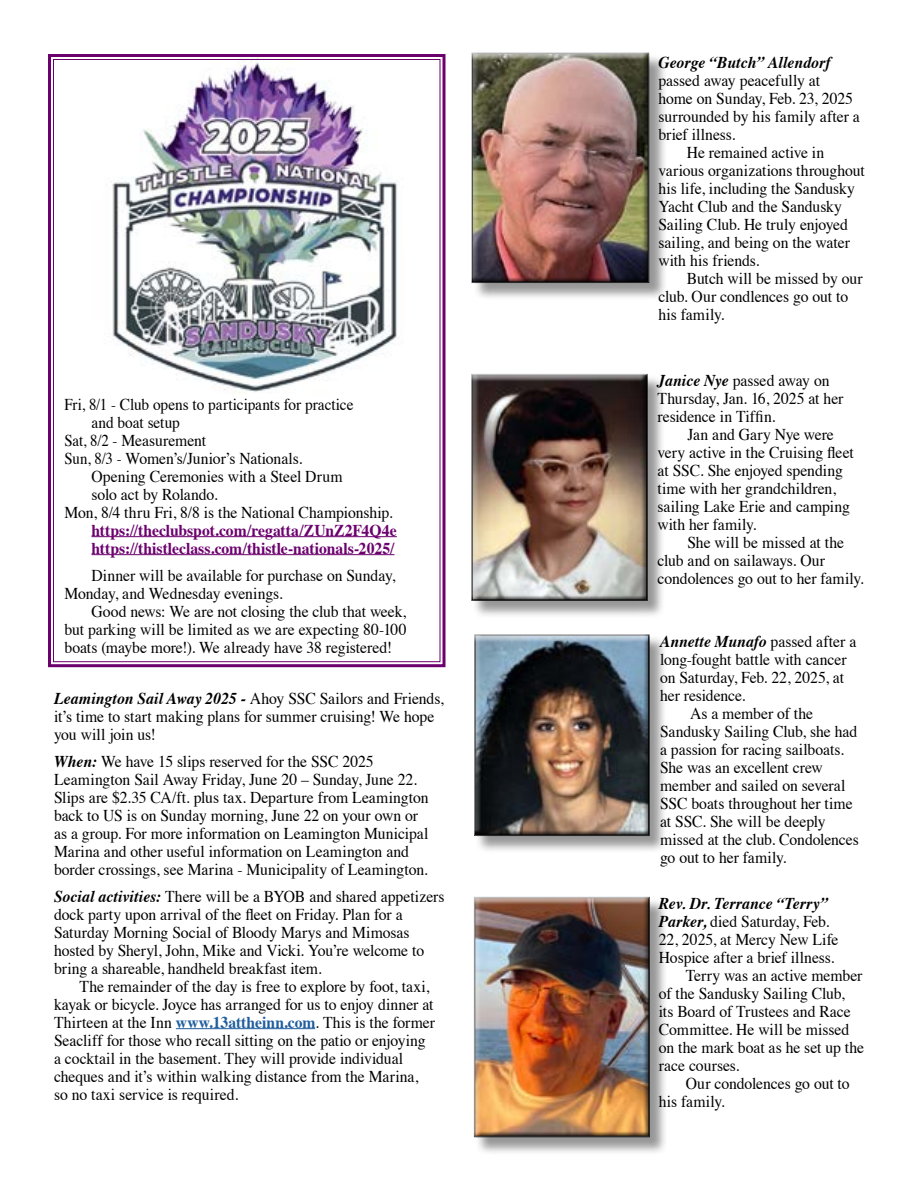
<style>
.page{position:relative;width:918px;height:1188px;background:#fff}
.page>*{position:absolute;margin:0;border:0;box-sizing:border-box;transform-origin:0 0}
.t1{font:16.5px/18px "Times";letter-spacing:-.005em;color:#000;scale:.95 1}
.t2{font:16.5px "Times";letter-spacing:-.005em;color:#000;scale:.9 1}
.t3{font:700 16.5px/18px "Times";color:#6c006e;scale:.95 1}
.t4{font:italic 700 16.5px "Times";letter-spacing:.005em;color:#000;scale:.95 1}
.t5{font:16.5px "Times";letter-spacing:-.005em;color:#000;scale:.93 1}
.s1{font-weight:700;font-style:italic}
.s2{font-weight:700;color:#205d9e}
.s3{font-weight:400;font-style:normal}
</style>
<div class="page">
<hr style="left:176px;top:1028px;width:139px;height:1px;background:#205d9e">
<svg style="left:48px;top:54px;width:398px;height:614px"></svg>
<hr style="left:92px;top:536px;width:305px;height:1px;background:#6c006e">
<hr style="left:92px;top:554px;width:303px;height:1px;background:#6c006e">
<div style="left:473px;top:54px;width:194px;height:246px;background:#000;opacity:.41"></div>
<div style="left:467px;top:48px;width:190px;height:235px;background:#000;opacity:.75"></div>
<div style="left:476px;top:636px;width:192px;height:217px;background:#000;opacity:.41"></div>
<div style="left:470px;top:630px;width:187px;height:207px;background:#000;opacity:.75"></div>
<div style="left:473px;top:375px;width:192px;height:243px;background:#000;opacity:.41"></div>
<div style="left:467px;top:369px;width:188px;height:232px;background:#000;opacity:.75"></div>
<div style="left:475px;top:898px;width:192px;height:257px;background:#000;opacity:.41"></div>
<div style="left:470px;top:892px;width:187px;height:246px;background:#000;opacity:.75"></div>
<p class="t2" style="left:64px;top:389px;width:323px">Fri, 8/1 - Club opens to participants for practice</p>
<p class="t5" style="left:92px;top:407px;width:97px">and boat setup</p>
<p class="t2" style="left:64px;top:425px;width:159px">Sat, 8/2 - Measurement</p>
<p class="t2" style="left:64px;top:443px;width:266px">Sun, 8/3 - Women’s/Junior’s Nationals.</p>
<p class="t1" style="left:91px;top:466px;width:266px">Opening Ceremonies with a Steel Drum</p>
<p class="t1" style="left:91px;top:484px;width:134px">solo act by Rolando.</p>
<p class="t1" style="left:65px;top:502px;width:347px">Mon, 8/4 thru Fri, 8/8 is the National Championship.</p>
<p class="t3" style="left:91px;top:519px;width:323px">https://theclubspot.com/regatta/ZUnZ2F4Q4e https://thistleclass.com/thistle-nationals-2025/</p>
<p class="t1" style="left:65px;top:565px;width:350px;text-indent:27px">Dinner will be available for purchase on Sunday,<br>Monday, and Wednesday evenings.</p>
<p class="t1" style="left:65px;top:601px;width:362px;text-align:justify;text-indent:27px">Good news: We are not closing the club that week, but parking will be limited as we are expecting 80-100 boats (maybe more!). We already have 38 registered!</p>
<p class="t1" style="left:54px;top:688px;width:412px"><span class="s1">Leamington Sail Away 2025 -</span> Ahoy SSC Sailors and Friends, it’s time to start making plans for summer cruising! We hope you will join us!</p>
<p class="t1" style="left:54px;top:751px;width:396px"><span class="s1">When:</span> We have 15 slips reserved for the SSC 2025<br>Leamington Sail Away Friday, June 20 – Sunday, June 22.<br>Slips are $2.35 CA/ft. plus tax. Departure from Leamington back to US is on Sunday morning, June 22 on your own or as a group. For more information on Leamington Municipal Marina and other useful information on Leamington and border crossings, see Marina - Municipality of Leamington.</p>
<p class="t1" style="left:54px;top:886px;width:413px"><span class="s1">Social activities:</span> There will be a BYOB and shared appetizers dock party upon arrival of the fleet on Friday. Plan for a Saturday Morning Social of Bloody Marys and Mimosas hosted by Sheryl, John, Mike and Vicki. You’re welcome to bring a shareable, handheld breakfast item.</p>
<p class="t1" style="left:54px;top:976px;width:403px;text-indent:26px">The remainder of the day is free to explore by foot, taxi, kayak or bicycle. Joyce has arranged for us to enjoy dinner at Thirteen at the Inn <span class="s2">www.13attheinn.com</span>. This is the former Seacliff for those who recall sitting on the patio or enjoying a cocktail in the basement. They will provide individual cheques and it’s within walking distance from the Marina, so no taxi service is required.</p>
<p class="t4" style="left:658px;top:47px;width:183px">George “Butch” Allendorf</p>
<p class="t1" style="left:658px;top:70px;width:172px">passed away peacefully at</p>
<p class="t1" style="left:658px;top:88px;width:206px">home on Sunday, Feb. 23, 2025</p>
<p class="t1" style="left:658px;top:106px;width:214px">surrounded by his family after a</p>
<p class="t1" style="left:658px;top:124px;width:83px">brief illness.</p>
<p class="t1" style="left:687px;top:142px;width:146px">He remained active in</p>
<p class="t1" style="left:658px;top:160px;width:219px">various organizations throughout</p>
<p class="t1" style="left:658px;top:178px;width:208px">his life, including the Sandusky</p>
<p class="t1" style="left:658px;top:196px;width:195px">Yacht Club and the Sandusky</p>
<p class="t1" style="left:658px;top:214px;width:201px">Sailing Club. He truly enjoyed</p>
<p class="t1" style="left:658px;top:232px;width:203px">sailing, and being on the water</p>
<p class="t1" style="left:658px;top:250px;width:108px">with his friends.</p>
<p class="t1" style="left:687px;top:268px;width:187px">Butch will be missed by our</p>
<p class="t1" style="left:658px;top:286px;width:201px">club. Our condlences go out to</p>
<p class="t1" style="left:658px;top:304px;width:71px">his family.</p>
<p class="t1" style="left:658px;top:370px;width:197px"><span class="s1">Janice Nye</span> passed away on<br>Thursday, Jan. 16, 2025 at her residence in Tiffin.</p>
<p class="t1" style="left:658px;top:424px;width:208px;text-indent:30px">Jan and Gary Nye were very active in the Cruising fleet at SSC. She enjoyed spending time with her grandchildren, sailing Lake Erie and camping with her family.</p>
<p class="t1" style="left:658px;top:532px;width:219px;text-indent:30px">She will be missed at the club and on sailaways. Our condolences go out to her family.</p>
<p class="t4" style="left:660px;top:626px;width:208px">Annette Munafo <span class="s3">passed after a</span></p>
<p class="t1" style="left:660px;top:649px;width:198px">long-fought battle with cancer</p>
<p class="t1" style="left:660px;top:667px;width:195px">on Saturday, Feb. 22, 2025, at</p>
<p class="t1" style="left:660px;top:685px;width:91px">her residence.</p>
<p class="t1" style="left:690px;top:703px;width:131px">As a member of the</p>
<p class="t1" style="left:660px;top:721px;width:209px">Sandusky Sailing Club, she had</p>
<p class="t1" style="left:660px;top:739px;width:195px">a passion for racing sailboats.</p>
<p class="t1" style="left:660px;top:757px;width:173px">She was an excellent crew</p>
<p class="t1" style="left:660px;top:775px;width:197px">member and sailed on several</p>
<p class="t1" style="left:660px;top:793px;width:204px">SSC boats throughout her time</p>
<p class="t1" style="left:660px;top:811px;width:176px">at SSC. She will be deeply</p>
<p class="t1" style="left:660px;top:829px;width:211px">missed at the club. Condolences</p>
<p class="t1" style="left:660px;top:847px;width:134px">go out to her family.</p>
<p class="t4" style="left:659px;top:888px;width:180px">Rev. Dr. Terrance “Terry”</p>
<p class="t1" style="left:659px;top:911px;width:181px"><span class="s1">Parker,</span> died Saturday, Feb.</p>
<p class="t1" style="left:659px;top:929px;width:191px">22, 2025, at Mercy New Life</p>
<p class="t1" style="left:659px;top:947px;width:186px">Hospice after a brief illness.</p>
<p class="t1" style="left:686px;top:965px;width:187px">Terry was an active member</p>
<p class="t1" style="left:659px;top:983px;width:197px">of the Sandusky Sailing Club,</p>
<p class="t1" style="left:659px;top:1001px;width:204px">its Board of Trustees and Race</p>
<p class="t1" style="left:659px;top:1019px;width:202px">Committee. He will be missed</p>
<p class="t1" style="left:659px;top:1037px;width:218px">on the mark boat as he set up the</p>
<p class="t1" style="left:659px;top:1055px;width:86px">race courses.</p>
<p class="t1" style="left:686px;top:1073px;width:174px">Our condolences go out to</p>
<p class="t1" style="left:659px;top:1091px;width:71px">his family.</p>
</div>
